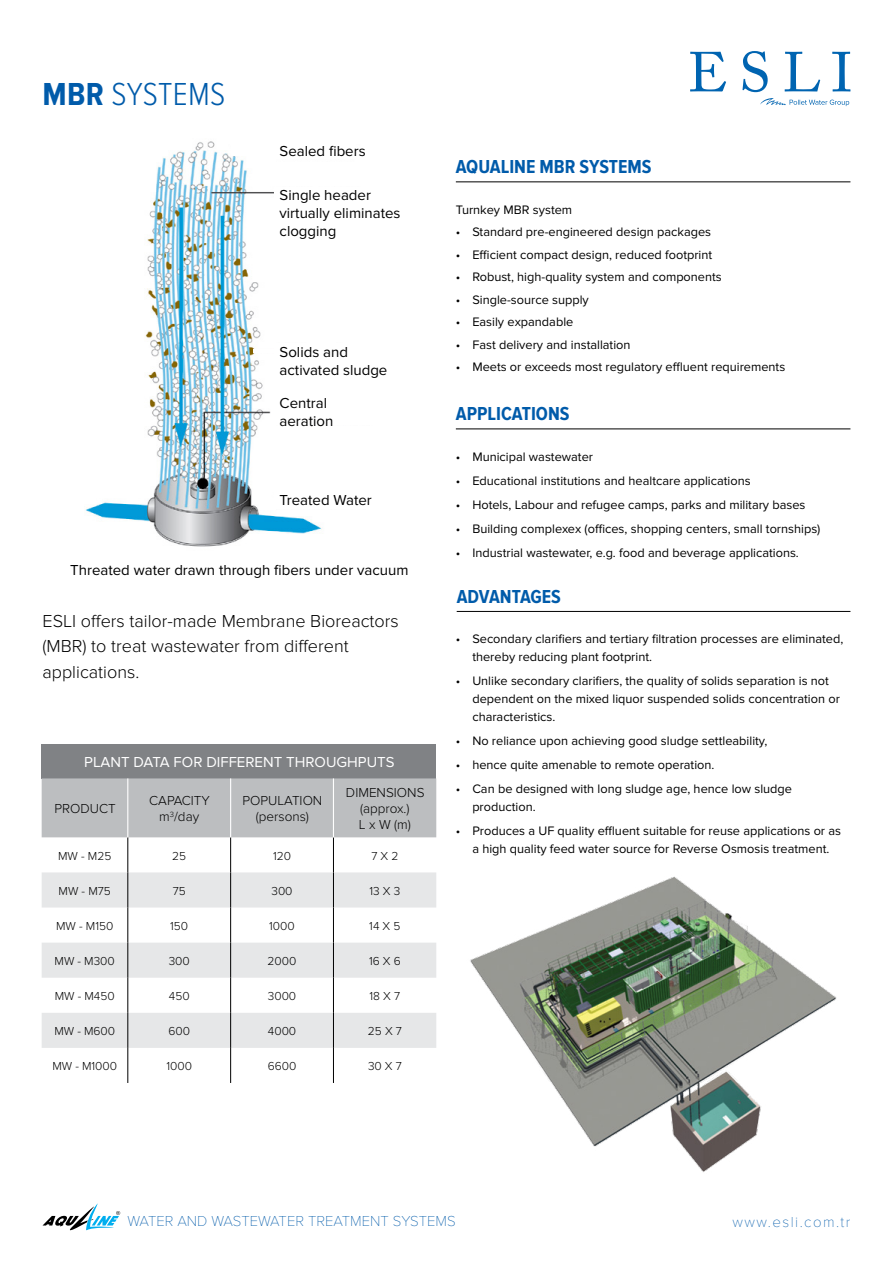
<style>
.page{position:relative;width:893px;height:1263px;background:#fff}
.page>*{position:absolute;margin:0;border:0;box-sizing:border-box;transform-origin:0 0}
.t1{font:300 33px "Proxima Nova Cond";letter-spacing:.01em;color:#005baa}
.t2{font:700 19.5px "Proxima Nova Cond";color:#005baa}
.t3{font:300 18px/25.5px "Proxima Nova";color:#000}
.t4{font:15px/18px "Proxima Nova";color:#000}
.t5{font:100 15px "Proxima Nova T";color:#005baa}
.t6{font:15px "Proxima Nova";color:#fff}
.t7{font:100 15px "Proxima Nova T";letter-spacing:.1em;color:#005baa}
.t8{font:300 13.5px/16.2px "Proxima Nova";color:#000;text-align:center}
.t9{font:12.75px/18px "Proxima Nova";color:#000}
.t10{font:300 12px "Proxima Nova";color:#000}
.s1{font-weight:700}
</style>
<div class="page">
<svg style="left:760px;top:98px;width:89px;height:8px"></svg>
<svg style="left:690px;top:52px;width:36px;height:39px"></svg>
<svg style="left:742px;top:51px;width:26px;height:41px"></svg>
<svg style="left:785px;top:52px;width:35px;height:39px"></svg>
<svg style="left:832px;top:52px;width:18px;height:39px"></svg>
<svg style="left:43px;top:1203px;width:77px;height:28px"></svg>
<div style="left:42px;top:744px;width:394px;height:34px;background:#808285"></div>
<div style="left:42px;top:778px;width:394px;height:59px;background:#bcbec0"></div>
<svg style="left:42px;top:872px;width:394px;height:106px"></svg>
<div style="left:42px;top:1013px;width:394px;height:35px;background:#e6e7e8"></div>
<hr style="left:128px;top:837px;width:1px;height:35px;background:#000">
<hr style="left:230px;top:837px;width:1px;height:35px;background:#000">
<hr style="left:333px;top:837px;width:1px;height:35px;background:#000">
<hr style="left:128px;top:872px;width:1px;height:35px;background:#000">
<hr style="left:230px;top:872px;width:1px;height:35px;background:#000">
<hr style="left:333px;top:872px;width:1px;height:35px;background:#000">
<hr style="left:128px;top:907px;width:1px;height:36px;background:#000">
<hr style="left:230px;top:907px;width:1px;height:36px;background:#000">
<hr style="left:333px;top:907px;width:1px;height:36px;background:#000">
<hr style="left:128px;top:943px;width:1px;height:35px;background:#000">
<hr style="left:230px;top:943px;width:1px;height:35px;background:#000">
<hr style="left:333px;top:943px;width:1px;height:35px;background:#000">
<hr style="left:128px;top:978px;width:1px;height:35px;background:#000">
<hr style="left:230px;top:978px;width:1px;height:35px;background:#000">
<hr style="left:333px;top:978px;width:1px;height:35px;background:#000">
<hr style="left:128px;top:1013px;width:1px;height:35px;background:#000">
<hr style="left:230px;top:1013px;width:1px;height:35px;background:#000">
<hr style="left:333px;top:1013px;width:1px;height:35px;background:#000">
<hr style="left:128px;top:1048px;width:1px;height:35px;background:#000">
<hr style="left:230px;top:1048px;width:1px;height:35px;background:#000">
<hr style="left:333px;top:1048px;width:1px;height:35px;background:#000">
<hr style="left:127px;top:778px;width:1px;height:59px;background:#fff">
<hr style="left:230px;top:778px;width:1px;height:59px;background:#fff">
<hr style="left:333px;top:778px;width:1px;height:59px;background:#fff">
<img style="left:470px;top:876px;width:367px;height:296px">
<img style="left:85px;top:141px;width:237px;height:406px">
<div style="left:274px;top:344px;width:101px;height:34px;background:#fff"></div>
<hr style="left:254px;top:349px;width:20px;height:4px;background:#fff">
<div style="left:251px;top:144px;width:105px;height:15px;background:#fff"></div>
<div style="left:231px;top:144px;width:20px;height:12px;background:#fff"></div>
<div style="left:275px;top:491px;width:92px;height:17px;background:#fff"></div>
<div style="left:275px;top:407px;width:100px;height:18px;background:#fff"></div>
<div style="left:274px;top:187px;width:121px;height:49px;background:#fff"></div>
<hr style="left:456px;top:181px;width:394px;height:1px;background:#000">
<hr style="left:456px;top:428px;width:394px;height:1px;background:#000">
<hr style="left:457px;top:611px;width:393px;height:1px;background:#000">
<h1 class="t1" style="left:43px;top:75px;width:184px"><span class="s1">MBR</span> SYSTEMS</h1>
<p class="t4" style="left:280px;top:143px;width:88px">Sealed fibers</p>
<p class="t4" style="left:280px;top:186px;width:122px">Single header virtually eliminates clogging</p>
<p class="t4" style="left:280px;top:344px;width:109px">Solids and activated sludge</p>
<p class="t4" style="left:280px;top:394px;width:55px">Central aeration</p>
<p class="t4" style="left:280px;top:491px;width:94px">Treated Water</p>
<p class="t4" style="left:70px;top:562px;width:340px">Threated water drawn through fibers under vacuum</p>
<h3 class="t3" style="left:43px;top:608px;width:358px">ESLI offers tailor-made Membrane Bioreactors (MBR) to treat wastewater from different applications.</h3>
<p class="t6" style="left:84px;top:754px;width:312px">PLANT DATA FOR DIFFERENT THROUGHPUTS</p>
<p class="t8" style="left:54px;top:801px;width:63px">PRODUCT</p>
<p class="t8" style="left:149px;top:793px;width:62px">CAPACITY m<sup>3</sup>/day</p>
<p class="t8" style="left:242px;top:793px;width:81px">POPULATION (persons)</p>
<p class="t8" style="left:346px;top:785px;width:80px">DIMENSIONS (approx.)<br>L x W (m)</p>
<p class="t10" style="left:58px;top:849px;width:55px">MW - M25</p>
<p class="t10" style="left:172px;top:849px;width:15px">25</p>
<p class="t10" style="left:273px;top:849px;width:19px">120</p>
<p class="t10" style="left:371px;top:849px;width:28px">7 X 2</p>
<p class="t10" style="left:59px;top:884px;width:54px">MW - M75</p>
<p class="t10" style="left:173px;top:884px;width:15px">75</p>
<p class="t10" style="left:271px;top:884px;width:23px">300</p>
<p class="t10" style="left:369px;top:884px;width:32px">13 X 3</p>
<p class="t10" style="left:56px;top:919px;width:59px">MW - M150</p>
<p class="t10" style="left:170px;top:919px;width:19px">150</p>
<p class="t10" style="left:269px;top:919px;width:27px">1000</p>
<p class="t10" style="left:369px;top:919px;width:33px">14 X 5</p>
<p class="t10" style="left:55px;top:954px;width:62px">MW - M300</p>
<p class="t10" style="left:169px;top:954px;width:23px">300</p>
<p class="t10" style="left:268px;top:954px;width:30px">2000</p>
<p class="t10" style="left:369px;top:954px;width:33px">16 X 6</p>
<p class="t10" style="left:55px;top:989px;width:61px">MW - M450</p>
<p class="t10" style="left:169px;top:989px;width:22px">450</p>
<p class="t10" style="left:268px;top:989px;width:30px">3000</p>
<p class="t10" style="left:370px;top:989px;width:32px">18 X 7</p>
<p class="t10" style="left:54px;top:1024px;width:62px">MW - M600</p>
<p class="t10" style="left:168px;top:1024px;width:23px">600</p>
<p class="t10" style="left:268px;top:1024px;width:30px">4000</p>
<p class="t10" style="left:368px;top:1024px;width:35px">25 X 7</p>
<p class="t10" style="left:52px;top:1059px;width:66px">MW - M1000</p>
<p class="t10" style="left:166px;top:1059px;width:27px">1000</p>
<p class="t10" style="left:268px;top:1059px;width:30px">6600</p>
<p class="t10" style="left:368px;top:1059px;width:35px">30 X 7</p>
<h2 class="t2" style="left:456px;top:156px;width:197px">AQUALINE MBR SYSTEMS</h2>
<p class="t9" style="left:456px;top:201px;width:118px">Turnkey MBR system</p>
<p class="t9" style="left:456px;top:223px;width:257px">• Standard pre-engineered design packages</p>
<p class="t9" style="left:456px;top:246px;width:258px">• Efficient compact design, reduced footprint</p>
<p class="t9" style="left:456px;top:268px;width:267px">• Robust, high-quality system and components</p>
<p class="t9" style="left:456px;top:291px;width:134px">• Single-source supply</p>
<p class="t9" style="left:456px;top:313px;width:119px">• Easily expandable</p>
<p class="t9" style="left:456px;top:336px;width:176px">• Fast delivery and installation</p>
<p class="t9" style="left:456px;top:358px;width:331px">• Meets or exceeds most regulatory effluent requirements</p>
<h2 class="t2" style="left:456px;top:403px;width:115px">APPLICATIONS</h2>
<p class="t9" style="left:456px;top:448px;width:139px">• Municipal wastewater</p>
<p class="t9" style="left:456px;top:472px;width:296px">• Educational institutions and healtcare applications</p>
<p class="t9" style="left:456px;top:496px;width:351px">• Hotels, Labour and refugee camps, parks and military bases</p>
<p class="t9" style="left:456px;top:519px;width:366px">• Building complexex (offices, shopping centers, small tornships)</p>
<p class="t9" style="left:456px;top:543px;width:345px">• Industrial wastewater, e.g. food and beverage applications.</p>
<h2 class="t2" style="left:457px;top:585px;width:106px">ADVANTAGES</h2>
<p class="t9" style="left:472px;top:630px;width:372px;text-indent:-16px">• Secondary clarifiers and tertiary filtration processes are eliminated, thereby reducing plant footprint.</p>
<p class="t9" style="left:472px;top:672px;width:369px;text-indent:-16px">• Unlike secondary clarifiers, the quality of solids separation is not dependent on the mixed liquor suspended solids concentration or characteristics.</p>
<p class="t9" style="left:456px;top:732px;width:313px">• No reliance upon achieving good sludge settleability,</p>
<p class="t9" style="left:456px;top:756px;width:260px">• hence quite amenable to remote operation.</p>
<p class="t9" style="left:472px;top:780px;width:321px;text-indent:-16px">• Can be designed with long sludge age, hence low sludge production.</p>
<p class="t9" style="left:456px;top:822px;width:387px;text-align:center">• Produces a UF quality effluent suitable for reuse applications or as a high quality feed water source for Reverse Osmosis treatment.</p>
<p class="t5" style="left:128px;top:1212px;width:330px">WATER AND WASTEWATER TREATMENT SYSTEMS</p>
<p class="t7" style="left:732px;top:1213px;width:120px">www.esli.com.tr</p>
</div>
